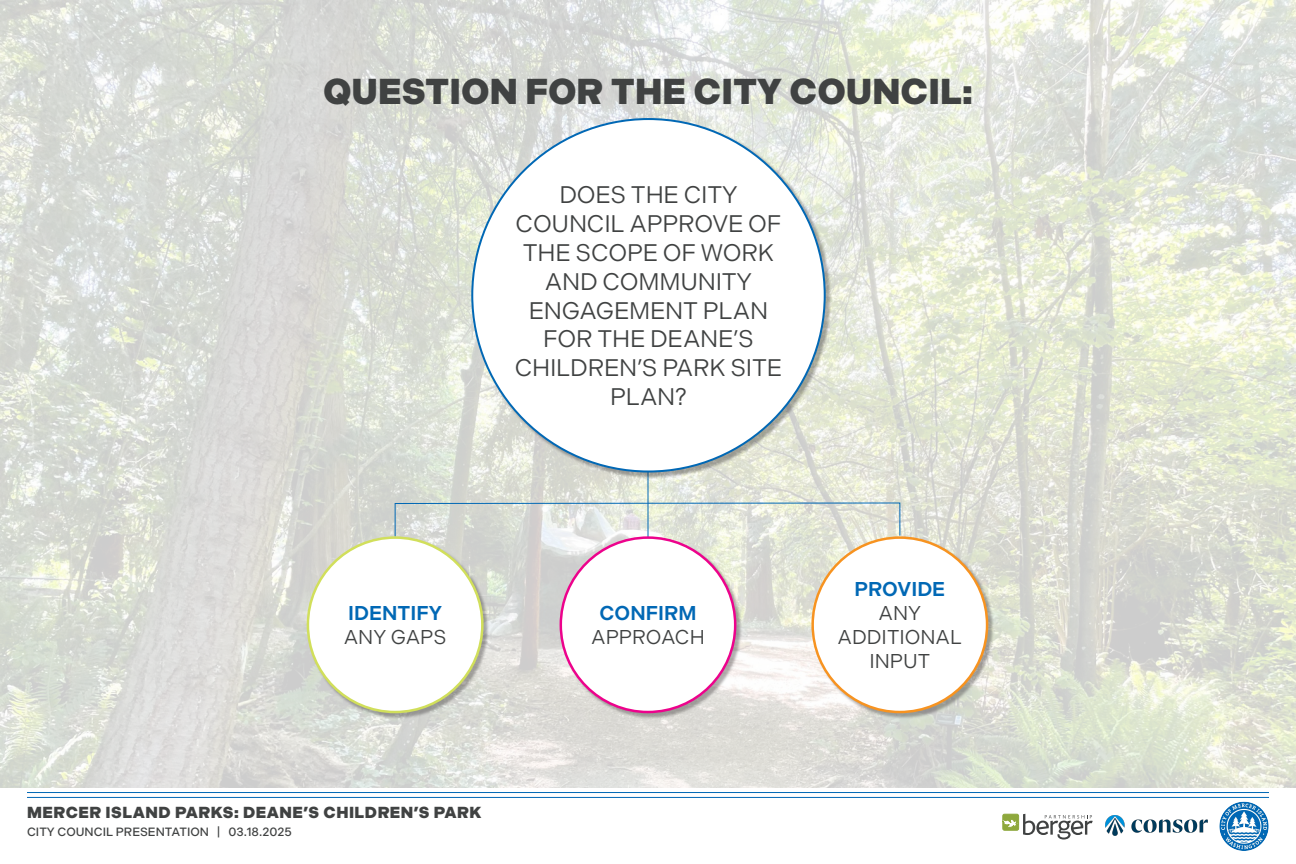
<style>
.page{position:relative;width:1296px;height:864px;background:#fff}
.page>*{position:absolute;margin:0;border:0;box-sizing:border-box;transform-origin:0 0}
.Primary_Heading{font:900 36px "Indivisible";color:#404242}
.Primary_Heading-2{font:24px/28.8px "Indivisible";letter-spacing:-.01em;color:#404242;text-align:center}
.Primary_Heading-3{font:20px/24px "Indivisible";color:#404242;text-align:center}
.Primary_Heading-4{font:600 20px/24px "Indivisible";color:#0168b5}
.t1{font:900 16px "Indivisible";letter-spacing:.03em;color:#404242}
.t2{font:500 12px "Indivisible";color:#404242}
.s1{font-weight:400;color:#404242}
.s2{font-weight:600;color:#0168b5}
</style>
<div class="page">
<hr style="left:27px;top:797px;width:1242px;height:1px;background:#0168b5">
<hr style="left:27px;top:792px;width:1242px;height:1px;background:#0168b5">
<svg style="left:1003px;top:814px;width:90px;height:26px"></svg>
<img style="left:1220px;top:801px;width:49px;height:50px">
<img style="left:1105px;top:816px;width:102px;height:19px">
<img style="left:0;top:0;width:1296px;height:788px">
<hr style="left:648px;top:328px;width:1px;height:297px;background:#0168b5">
<svg style="left:394px;top:502px;width:507px;height:36px;background:#d9dfd9"></svg>
<div style="left:472px;top:119px;width:360px;height:360px;background:#231f20;opacity:.35"></div>
<div style="left:472px;top:119px;width:353px;height:353px;background:#fff;border-radius:50%"></div>
<div style="left:307px;top:537px;width:183px;height:182px;background:#231f20;opacity:.35"></div>
<div style="left:308px;top:538px;width:174px;height:174px;background:#fff;border-radius:50%"></div>
<div style="left:812px;top:537px;width:183px;height:182px;background:#231f20;opacity:.35"></div>
<div style="left:813px;top:538px;width:174px;height:174px;background:#fff;border-radius:50%"></div>
<div style="left:560px;top:537px;width:183px;height:182px;background:#231f20;opacity:.35"></div>
<div style="left:561px;top:538px;width:174px;height:174px;background:#fff;border-radius:50%"></div>
<p class="Primary_Heading" style="left:323px;top:71px;width:651px">QUESTION FOR THE CITY COUNCIL:</p>
<p class="Primary_Heading-2" style="left:515px;top:181px;width:269px">DOES THE CITY<br>COUNCIL APPROVE OF<br>THE SCOPE OF WORK<br>AND COMMUNITY<br>ENGAGEMENT PLAN<br>FOR THE DEANE’S<br>CHILDREN’S PARK SITE<br>PLAN?</p>
<p class="Primary_Heading-4" style="left:344px;top:602px;width:104px">IDENTIFY<br><span class="s1">ANY GAPS</span></p>
<p class="t1" style="left:27px;top:803px;width:456px">MERCER ISLAND PARKS: DEANE’S CHILDREN’S PARK</p>
<p class="t2" style="left:27px;top:825px;width:266px">CITY COUNCIL PRESENTATION | 03.18.2025</p>
<p class="Primary_Heading-3" style="left:591px;top:602px;width:115px"><span class="s2">CONFIRM<br></span>APPROACH</p>
<p class="Primary_Heading-3" style="left:838px;top:578px;width:126px"><span class="s2">PROVIDE<br></span>ANY<br>ADDITIONAL<br>INPUT</p>
</div>
